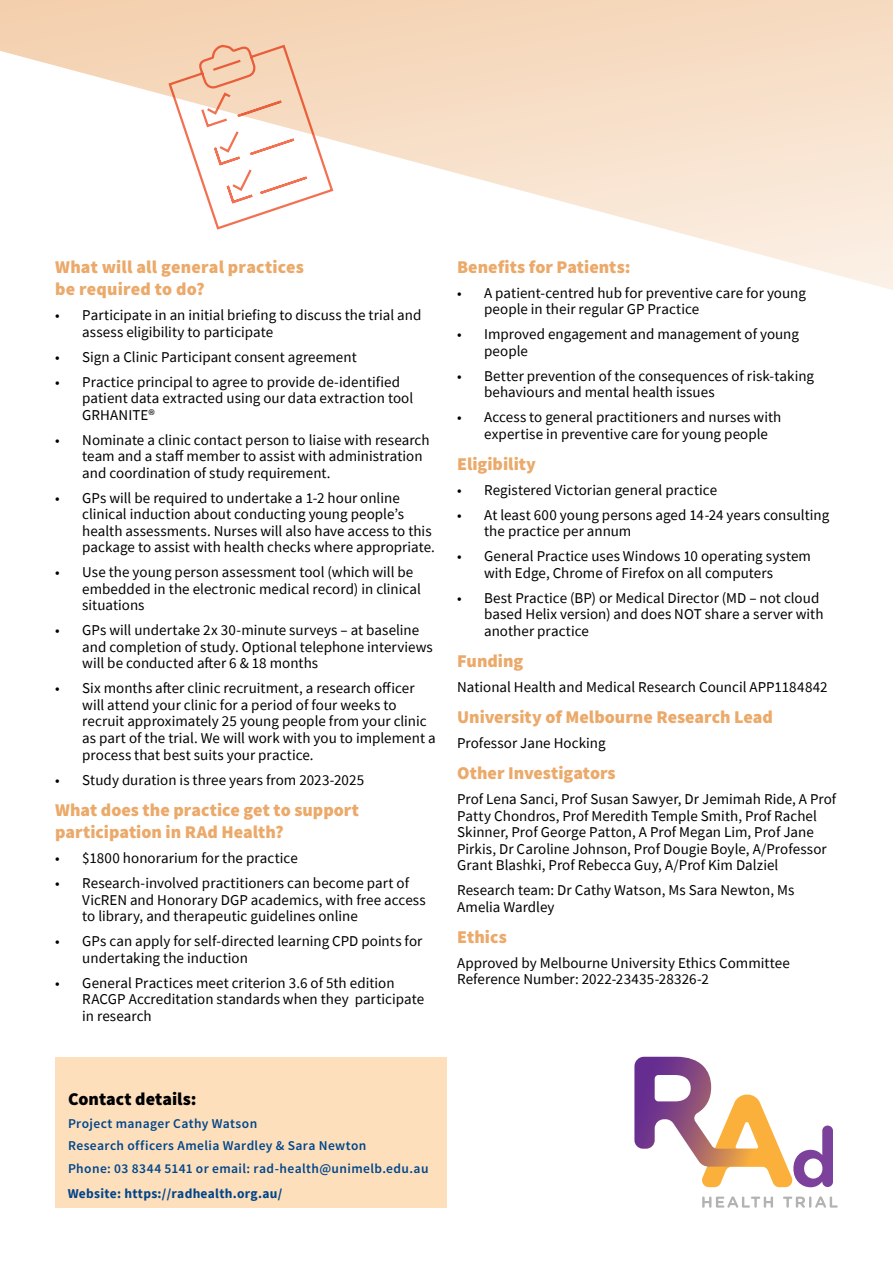
<style>
.page{position:relative;width:893px;height:1263px;background:#fff}
.page>*{position:absolute;margin:0;border:0;box-sizing:border-box;transform-origin:0 0}
.t1{font:900 18px/22.5px "Source Sans Pro";color:#eba96a}
.t2{font:900 18px "Source Sans Pro";color:#000}
.t3{font:15px/16.5px "Source Sans Pro";color:#000}
.t4{font:600 13.5px/22.5px "Source Sans Pro";letter-spacing:.03em;color:#00468b}
.t5{font:700 13.5px "Source Sans Pro";letter-spacing:.02em;color:#00458a}
</style>
<div class="page">
<svg style="left:702px;top:1196px;width:71px;height:12px"></svg>
<svg style="left:783px;top:1196px;width:55px;height:12px"></svg>
<svg style="left:634px;top:1057px;width:199px;height:130px"></svg>
<div style="left:55px;top:1057px;width:391px;height:151px;background:#fedfbc"></div>
<svg style="left:0;top:0;width:893px;height:290px"></svg>
<p class="t1" style="left:55px;top:255px;width:250px">What will all general practices be required to do?</p>
<p class="t3" style="left:82px;top:307px;width:341px;text-indent:-27px">• Participate in an initial briefing to discuss the trial and assess eligibility to participate</p>
<p class="t3" style="left:55px;top:349px;width:303px">• Sign a Clinic Participant consent agreement</p>
<p class="t3" style="left:82px;top:374px;width:332px;text-indent:-27px">• Practice principal to agree to provide de-identified patient data extracted using our data extraction tool<br>GRHANITE®</p>
<p class="t3" style="left:82px;top:432px;width:349px;text-indent:-27px">• Nominate a clinic contact person to liaise with research team and a staff member to assist with administration and coordination of study requirement.</p>
<p class="t3" style="left:82px;top:490px;width:354px;text-indent:-27px">• GPs will be required to undertake a 1-2 hour online clinical induction about conducting young people’s health assessments. Nurses will also have access to this package to assist with health checks where appropriate.</p>
<p class="t3" style="left:82px;top:564px;width:340px;text-indent:-27px">• Use the young person assessment tool (which will be embedded in the electronic medical record) in clinical situations</p>
<p class="t3" style="left:82px;top:622px;width:352px;text-indent:-27px">• GPs will undertake 2x 30-minute surveys – at baseline and completion of study. Optional telephone interviews will be conducted after 6 &amp; 18 months</p>
<p class="t3" style="left:82px;top:680px;width:355px;text-indent:-27px">• Six months after clinic recruitment, a research officer will attend your clinic for a period of four weeks to recruit approximately 25 young people from your clinic as part of the trial. We will work with you to implement a process that best suits your practice.</p>
<p class="t3" style="left:55px;top:771px;width:311px">• Study duration is three years from 2023-2025</p>
<p class="t1" style="left:55px;top:798px;width:305px">What does the practice get to support participation in RAd Health?</p>
<p class="t3" style="left:55px;top:850px;width:244px">• $1800 honorarium for the practice</p>
<p class="t3" style="left:82px;top:875px;width:345px;text-indent:-27px">• Research-involved practitioners can become part of<br>VicREN and Honorary DGP academics, with free access to library, and therapeutic guidelines online</p>
<p class="t3" style="left:82px;top:933px;width:342px;text-indent:-27px">• GPs can apply for self-directed learning CPD points for undertaking the induction</p>
<p class="t3" style="left:82px;top:974px;width:343px;text-indent:-27px">• General Practices meet criterion 3.6 of 5th edition<br>RACGP Accreditation standards when they participate in research</p>
<p class="t1" style="left:457px;top:255px;width:175px">Benefits for Patients:</p>
<p class="t3" style="left:484px;top:285px;width:323px;text-indent:-27px">• A patient-centred hub for preventive care for young people in their regular GP Practice</p>
<p class="t3" style="left:484px;top:326px;width:316px;text-indent:-27px">• Improved engagement and management of young people</p>
<p class="t3" style="left:484px;top:368px;width:332px;text-indent:-27px">• Better prevention of the consequences of risk-taking behaviours and mental health issues</p>
<p class="t3" style="left:484px;top:409px;width:299px;text-indent:-27px">• Access to general practitioners and nurses with expertise in preventive care for young people</p>
<p class="t1" style="left:457px;top:452px;width:80px">Eligibility</p>
<p class="t3" style="left:457px;top:482px;width:261px">• Registered Victorian general practice</p>
<p class="t3" style="left:484px;top:507px;width:347px;text-indent:-27px">• At least 600 young persons aged 14-24 years consulting the practice per annum</p>
<p class="t3" style="left:484px;top:548px;width:328px;text-indent:-27px">• General Practice uses Windows 10 operating system with Edge, Chrome of Firefox on all computers</p>
<p class="t3" style="left:484px;top:590px;width:341px;text-indent:-27px">• Best Practice (BP) or Medical Director (MD – not cloud based Helix version) and does NOT share a server with another practice</p>
<p class="t1" style="left:457px;top:649px;width:68px">Funding</p>
<p class="t3" style="left:457px;top:679px;width:372px">National Health and Medical Research Council APP1184842</p>
<p class="t1" style="left:457px;top:705px;width:317px">University of Melbourne Research Lead</p>
<p class="t3" style="left:457px;top:735px;width:150px">Professor Jane Hocking</p>
<p class="t1" style="left:457px;top:761px;width:160px">Other Investigators</p>
<p class="t3" style="left:457px;top:791px;width:381px">Prof Lena Sanci, Prof Susan Sawyer, Dr Jemimah Ride, A Prof Patty Chondros, Prof Meredith Temple Smith, Prof Rachel Skinner, Prof George Patton, A Prof Megan Lim, Prof Jane Pirkis, Dr Caroline Johnson, Prof Dougie Boyle, A/Professor Grant Blashki, Prof Rebecca Guy, A/Prof Kim Dalziel</p>
<p class="t3" style="left:457px;top:882px;width:339px">Research team: Dr Cathy Watson, Ms Sara Newton, Ms<br>Amelia Wardley</p>
<p class="t1" style="left:457px;top:925px;width:51px">Ethics</p>
<p class="t3" style="left:457px;top:954px;width:334px">Approved by Melbourne University Ethics Committee<br>Reference Number: 2022-23435-28326-2</p>
<p class="t2" style="left:68px;top:1087px;width:130px">Contact details:</p>
<p class="t4" style="left:68px;top:1112px;width:362px">Project manager Cathy Watson<br>Research officers Amelia Wardley &amp; Sara Newton<br>Phone: 03 8344 5141 or email: rad-health@unimelb.edu.au</p>
<p class="t5" style="left:68px;top:1184px;width:216px">Website: https://radhealth.org.au/</p>
</div>
